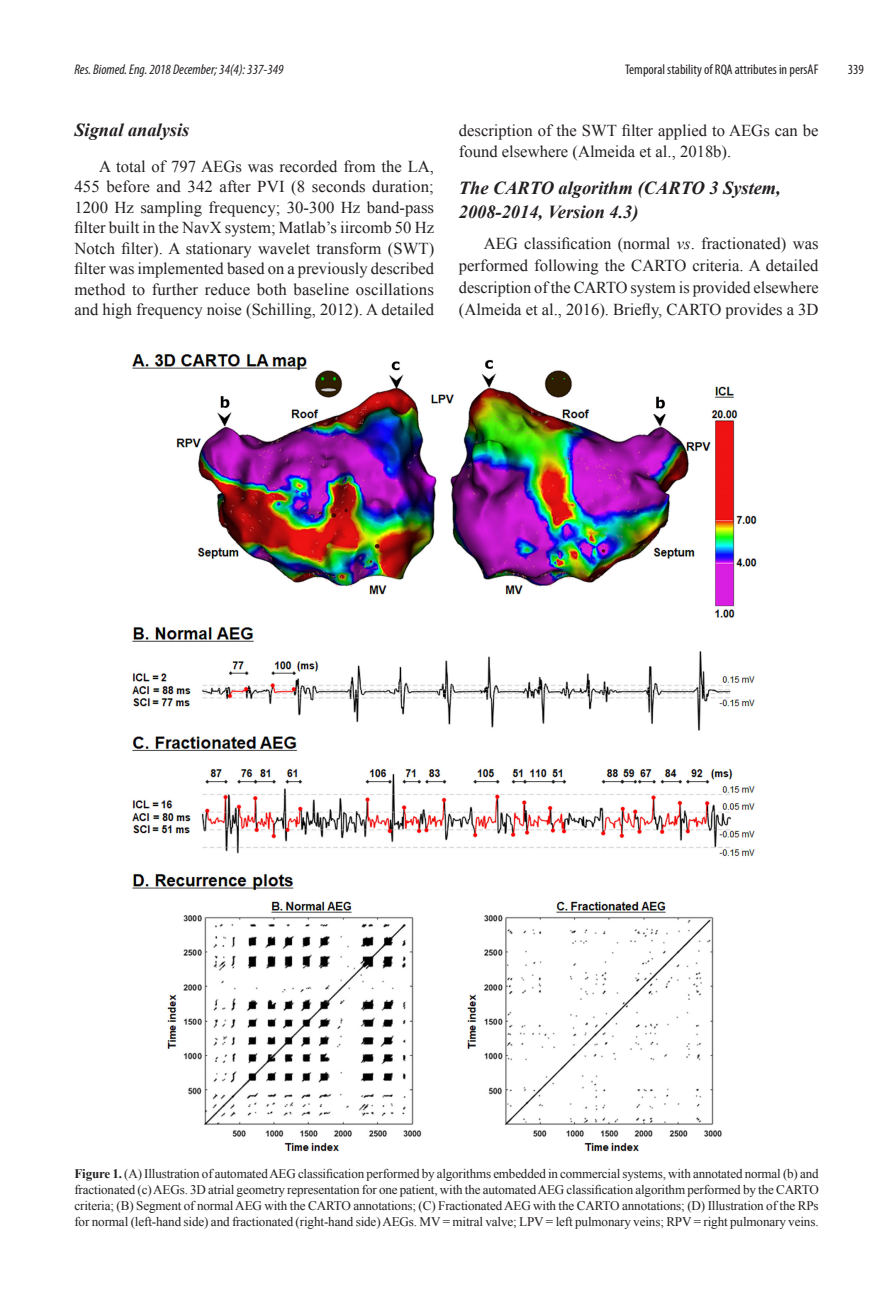
<style>
.page{position:relative;width:893px;height:1290px;background:#fff}
.page>*{position:absolute;margin:0;border:0;box-sizing:border-box;transform-origin:0 0}
.Heading2{font:italic 700 18.38px/23.8px "Times New Roman";color:#231f20}
.Paragraph{font:16.62px/20.5px "Times New Roman";color:#231f20;text-align:justify}
.t1{font:condensed 14px "Myriad Pro";color:#231f20}
.t2{font:italic condensed 14px "Myriad Pro";color:#231f20}
.FigureCaption{font:13.12px/15.8px "Times New Roman";letter-spacing:-.01em;color:#231f20;text-align:justify}
.s1{color:#fff}
.s2{font-style:italic}
.s3{font-weight:700}
</style>
<div class="page">
<img style="left:132px;top:354px;width:625px;height:798px">
<p class="t2" style="left:74px;top:61px;width:211px">Res. Biomed. Eng. 2018 December; 34(4): 337-349</p>
<p class="t1" style="left:625px;top:61px;width:240px">Temporal stability of RQA attributes in persAF<span class="s1">339/349</span>339</p>
<p class="Heading2" style="left:74px;top:118px;width:116px">Signal analysis</p>
<p class="Paragraph" style="left:74px;top:156px;width:361px;text-indent:25px">A total of 797 AEGs was recorded from the LA, 455 before and 342 after PVI (8 seconds duration; 1200 Hz sampling frequency; 30-300 Hz band-pass filter built in the NavX system; Matlab’s iircomb 50 Hz Notch filter). A stationary wavelet transform (SWT) filter was implemented based on a previously described method to further reduce both baseline oscillations and high frequency noise (Schilling, 2012). A detailed</p>
<p class="Paragraph" style="left:459px;top:119px;width:361px;line-height:21.9px">description of the SWT filter applied to AEGs can be found elsewhere (Almeida et al., 2018b).</p>
<p class="Heading2" style="left:459px;top:175px;width:323px">The CARTO algorithm (CARTO 3 System,<br>2008-2014, Version 4.3)</p>
<p class="Paragraph" style="left:459px;top:233px;width:361px;line-height:21.9px;text-indent:25px">AEG classification (normal <span class="s2">vs</span>. fractionated) was performed following the CARTO criteria. A detailed description of the CARTO system is provided elsewhere (Almeida et al., 2016). Briefly, CARTO provides a 3D</p>
<p class="FigureCaption" style="left:74px;top:1166px;width:746px"><span class="s3">Figure 1.</span> (A) Illustration of automated AEG classification performed by algorithms embedded in commercial systems, with annotated normal (b) and fractionated (c) AEGs. 3D atrial geometry representation for one patient, with the automated AEG classification algorithm performed by the CARTO criteria; (B) Segment of normal AEG with the CARTO annotations; (C) Fractionated AEG with the CARTO annotations; (D) Illustration of the RPs for normal (left-hand side) and fractionated (right-hand side) AEGs. MV = mitral valve; LPV = left pulmonary veins; RPV = right pulmonary veins.</p>
</div>
